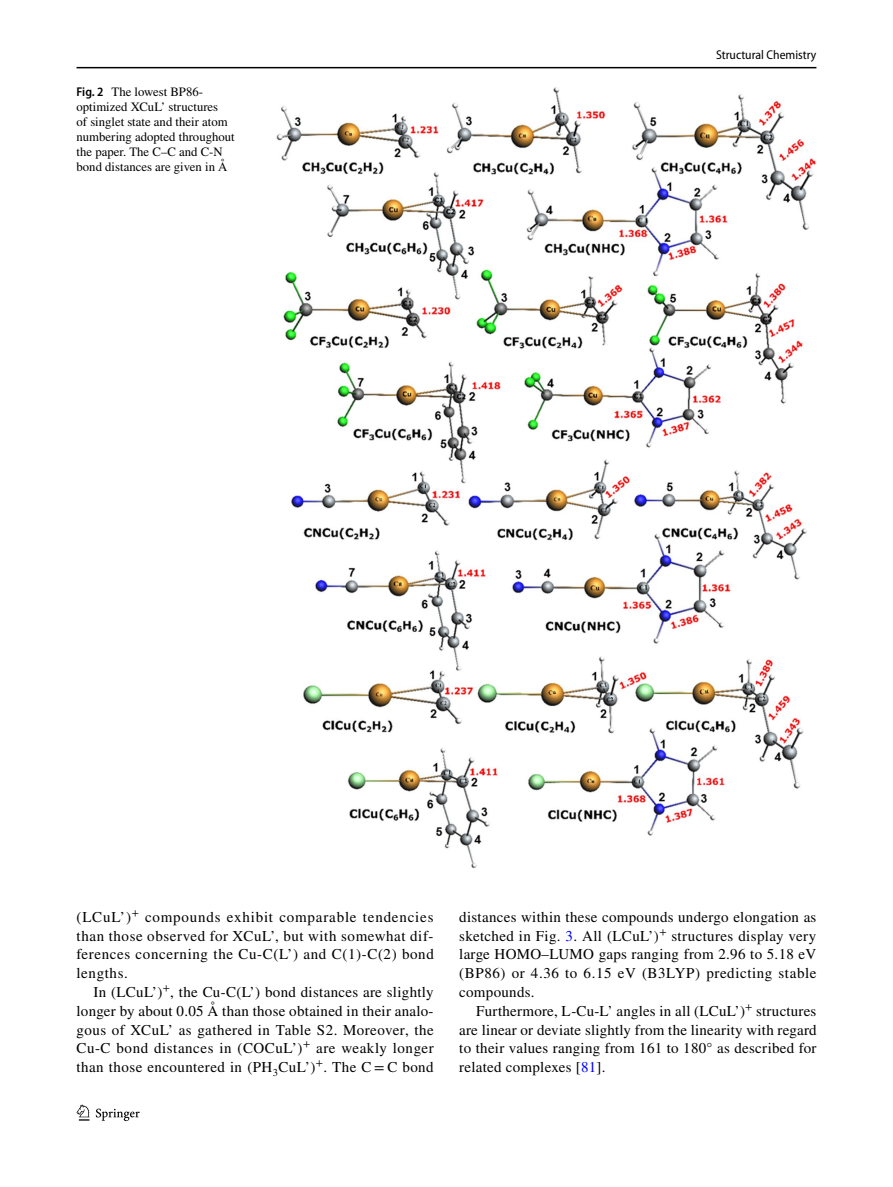
<style>
.page{position:relative;width:893px;height:1187px;background:#fff}
.page>*{position:absolute;margin:0;border:0;box-sizing:border-box;transform-origin:0 0}
.t1{font:15px/18.8px "STIX";letter-spacing:.03em;color:#000;text-align:justify}
.t2{font:12.75px/15px "STIX";color:#000}
.t3{font:semi-condensed 12.75px "Myriad Pro";color:#000}
.s1{font-family:"Myriad Pro";font-weight:600;font-stretch:semi-condensed}
.s2{color:#00f}
</style>
<div class="page">
<hr style="left:77px;top:67px;width:739px;height:1px;background:#000">
<svg style="left:77px;top:1104px;width:12px;height:16px"></svg>
<svg style="left:96px;top:1108px;width:44px;height:12px"></svg>
<img style="left:276px;top:87px;width:540px;height:781px">
<p class="t2" style="left:77px;top:85px;width:160px"><span class="s1">Fig. 2</span> The lowest BP86- optimized XCuL’ structures<br>of singlet state and their atom numbering adopted throughout the paper. The C–C and C-N bond distances are given in Å</p>
<p class="t3" style="left:716px;top:48px;width:102px">Structural Chemistry</p>
<p class="t1" style="left:77px;top:908px;width:359px">(LCuL’)<sup>+</sup> compounds exhibit comparable tendencies than those observed for XCuL’, but with somewhat dif&shy;ferences concerning the Cu-C(L’) and C(1)-C(2) bond lengths.</p>
<p class="t1" style="left:77px;top:983px;width:359px;text-indent:17px">In (LCuL’)<sup>+</sup>, the Cu-C(L’) bond distances are slightly longer by about 0.05 Å than those obtained in their analo&shy;gous of XCuL’ as gathered in Table S2. Moreover, the Cu-C bond distances in (COCuL’)<sup>+</sup> are weakly longer than those encountered in (PH<sub>3</sub>CuL’)<sup>+</sup>. The C = C bond</p>
<p class="t1" style="left:459px;top:908px;width:359px">distances within these compounds undergo elongation as sketched in Fig. <span class="s2">3</span>. All (LCuL’)<sup>+</sup> structures display very large HOMO–LUMO gaps ranging from 2.96 to 5.18 eV (BP86) or 4.36 to 6.15 eV (B3LYP) predicting stable compounds.</p>
<p class="t1" style="left:459px;top:1002px;width:359px;text-indent:17px">Furthermore, L-Cu-L’ angles in all (LCuL’)<sup>+</sup> structures are linear or deviate slightly from the linearity with regard to their values ranging from 161 to 180° as described for related complexes [<span class="s2">81</span>].</p>
</div>
